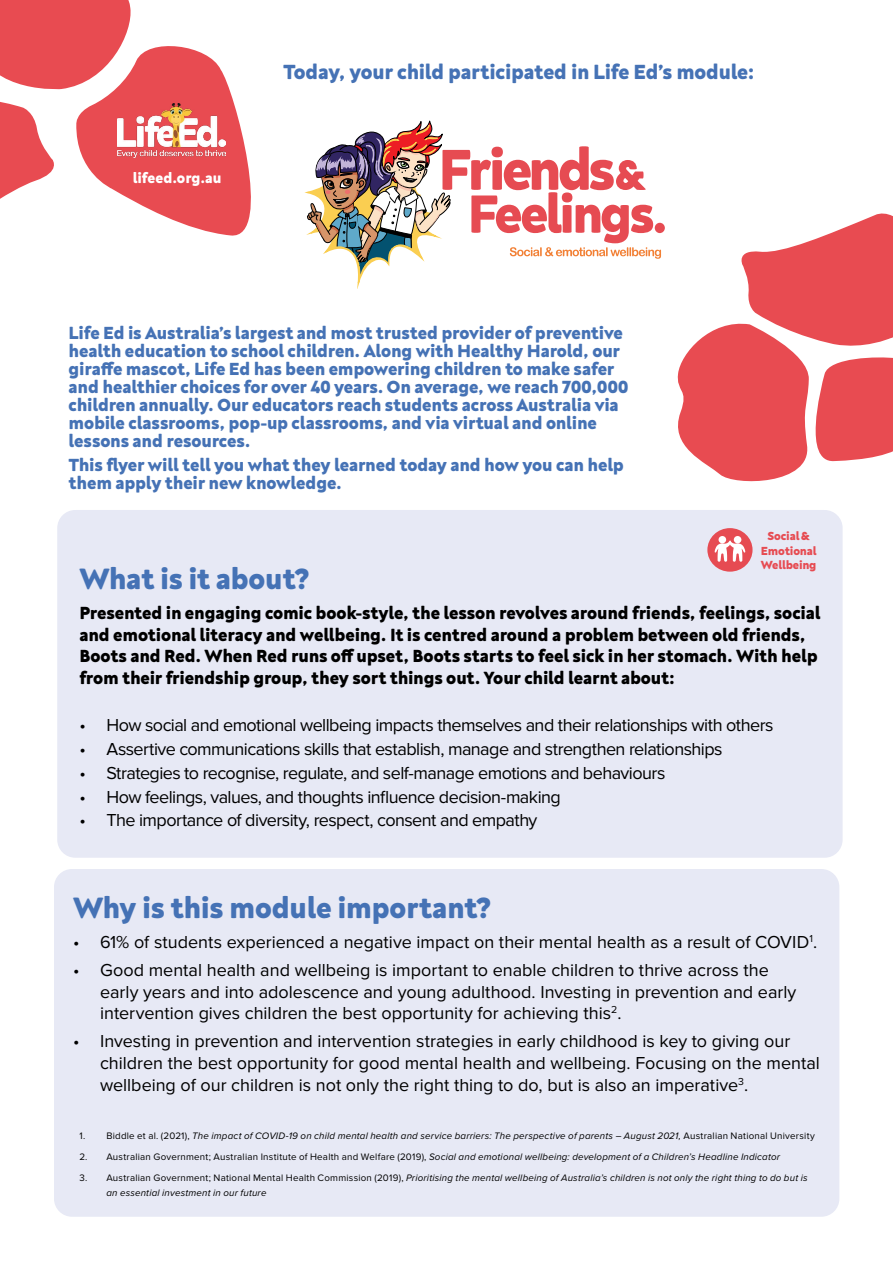
<style>
.page{position:relative;width:893px;height:1263px;background:#fff}
.page>*{position:absolute;margin:0;border:0;box-sizing:border-box;transform-origin:0 0}
.t1{font:800 30px "Neufreit";letter-spacing:-.005em;color:#4572b5}
.t2{font:800 21px "Neufreit";letter-spacing:-.005em;color:#4572b5}
.t3{font:18px/21.6px "Proxima Nova";letter-spacing:-.005em;color:#000}
.t4{font:800 18px/18px "Neufreit";letter-spacing:-.005em;color:#4572b5}
.t5{font:18px "Proxima Nova";letter-spacing:-.03em;color:#000}
.t6{font:800 18px/21.6px "Neufreit";letter-spacing:-.005em;color:#000}
.t7{font:800 15px "Neufreit";color:#fff}
.t8{font:800 12px/14.4px "Neufreit";letter-spacing:-.01em;color:#e64b52;text-align:center}
.t9{font:italic 9.75px/15px "Proxima Nova";letter-spacing:.02em;color:#000}
.s1{font-style:normal}
</style>
<div class="page">
<div style="left:54px;top:869px;width:785px;height:348px;background:#e7e9f5;border-radius:18px"></div>
<div style="left:655px;top:223px;width:10px;height:10px;background:#e64b52;border-radius:50%"></div>
<svg style="left:304px;top:120px;width:357px;height:169px"></svg>
<div style="left:57px;top:510px;width:786px;height:348px;background:#e7e9f5;border-radius:18px"></div>
<svg style="left:0;top:0;width:251px;height:236px"></svg>
<div style="left:707px;top:528px;width:45px;height:44px;background:#e64b52;border-radius:50%"></div>
<div style="left:718px;top:536px;width:8px;height:7px;background:#fff;border-radius:50%"></div>
<div style="left:734px;top:536px;width:7px;height:7px;background:#fff;border-radius:50%"></div>
<svg style="left:715px;top:540px;width:30px;height:22px"></svg>
<img style="left:117px;top:104px;width:109px;height:53px">
<svg style="left:677px;top:213px;width:216px;height:269px"></svg>
<p class="t7" style="left:133px;top:169px;width:90px">lifeed.org.au</p>
<p class="t2" style="left:283px;top:60px;width:473px">Today, your child participated in Life Ed’s module:</p>
<p class="t4" style="left:69px;top:323px;width:561px">Life Ed is Australia’s largest and most trusted provider of preventive health education to school children. Along with Healthy Harold, our giraffe mascot, Life Ed has been empowering children to make safer and healthier choices for over 40 years. On average, we reach 700,000 children annually. Our educators reach students across Australia via mobile classrooms, pop-up classrooms, and via virtual and online lessons and resources.</p>
<p class="t4" style="left:69px;top:455px;width:557px">This flyer will tell you what they learned today and how you can help them apply their new knowledge.</p>
<p class="t8" style="left:761px;top:528px;width:57px">Social &amp;<br>Emotional<br>Wellbeing</p>
<h1 class="t1" style="left:79px;top:561px;width:231px">What is it about?</h1>
<p class="t6" style="left:79px;top:602px;width:743px">Presented in engaging comic book-style, the lesson revolves around friends, feelings, social and emotional literacy and wellbeing. It is centred around a problem between old friends, Boots and Red. When Red runs off upset, Boots starts to feel sick in her stomach. With help from their friendship group, they sort things out. Your child learnt about:</p>
<p class="t5" style="left:79px;top:715px;width:696px">• How social and emotional wellbeing impacts themselves and their relationships with others</p>
<p class="t5" style="left:79px;top:739px;width:645px">• Assertive communications skills that establish, manage and strengthen relationships</p>
<p class="t5" style="left:79px;top:762px;width:587px">• Strategies to recognise, regulate, and self-manage emotions and behaviours</p>
<p class="t5" style="left:79px;top:786px;width:483px">• How feelings, values, and thoughts influence decision-making</p>
<p class="t5" style="left:79px;top:810px;width:460px">• The importance of diversity, respect, consent and empathy</p>
<h1 class="t1" style="left:73px;top:890px;width:419px">Why is this module important?</h1>
<p class="t3" style="left:73px;top:932px;width:746px">• 61% of students experienced a negative impact on their mental health as a result of COVID<sup>1</sup>.</p>
<p class="t3" style="left:100px;top:959px;width:698px;text-indent:-27px">• Good mental health and wellbeing is important to enable children to thrive across the early years and into adolescence and young adulthood. Investing in prevention and early intervention gives children the best opportunity for achieving this<sup>2</sup>.</p>
<p class="t3" style="left:100px;top:1031px;width:721px;text-indent:-27px">• Investing in prevention and intervention strategies in early childhood is key to giving our children the best opportunity for good mental health and wellbeing. Focusing on the mental wellbeing of our children is not only the right thing to do, but is also an imperative<sup>3</sup>.</p>
<p class="t9" style="left:79px;top:1127px;width:737px"><span class="s1">1. Biddle et al. (2021),</span> The impact of COVID-19 on child mental health and service barriers: The perspective of parents – August 2021, <span class="s1">Australian National University</span></p>
<p class="t9" style="left:79px;top:1149px;width:702px"><span class="s1">2. Australian Government; Australian Institute of Health and Welfare (2019),</span> Social and emotional wellbeing: development of a Children’s Headline Indicator</p>
<p class="t9" style="left:106px;top:1170px;width:703px;text-indent:-27px"><span class="s1">3. Australian Government; National Mental Health Commission (2019),</span> Prioritising the mental wellbeing of Australia’s children is not only the right thing to do but is an essential investment in our future</p>
</div>
